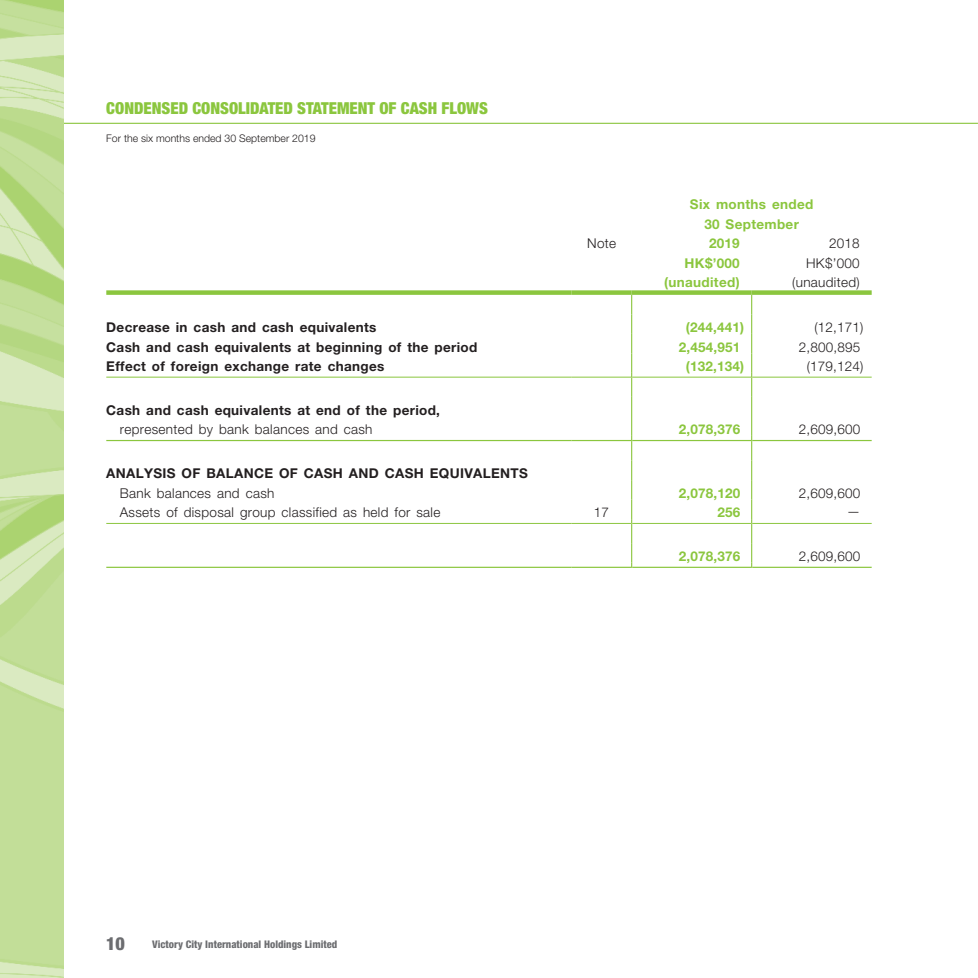
<style>
.page{position:relative;width:978px;height:978px;background:#fff}
.page>*{position:absolute;margin:0;border:0;box-sizing:border-box;transform-origin:0 0}
.t1{font:900 condensed 18px "Helvetica Neue LT Std";color:#6c6d70}
.t2{font:900 condensed 16.5px "Helvetica Neue LT Std";color:#8bc63e}
._01_Body_Text{font:700 13.5px/19.5px "Helvetica Neue LT Std";letter-spacing:.025em;color:#231f20}
._01_Body_Text-2{font:300 13.5px "Helvetica Neue LT Std";letter-spacing:.025em;color:#231f20}
._01_Body_Text-3{font:700 13.5px/19.5px "Helvetica Neue LT Std";letter-spacing:.015em;color:#8bc63e;text-align:center}
.t3{font:800 condensed 10.5px "Helvetica Neue LT Std";color:#6c6d70}
.t4{font:300 10.5px "Helvetica Neue LT Std";color:#231f20}
.s1{font-weight:300}
</style>
<div class="page">
<hr style="left:0;top:123px;width:978px;height:1px;background:#8bc63e">
<img style="left:0;top:0;width:64px;height:978px">
<svg style="left:631px;top:295px;width:1px;height:102px"></svg>
<svg style="left:751px;top:295px;width:1px;height:102px"></svg>
<hr style="left:631px;top:397px;width:1px;height:39px;background:#8bc63e">
<hr style="left:751px;top:397px;width:1px;height:39px;background:#8bc63e">
<svg style="left:631px;top:436px;width:1px;height:132px"></svg>
<svg style="left:751px;top:436px;width:1px;height:132px"></svg>
<div style="left:106px;top:290px;width:466px;height:5px;background:#8bc63e"></div>
<div style="left:572px;top:290px;width:60px;height:5px;background:#8bc63e"></div>
<div style="left:632px;top:290px;width:120px;height:5px;background:#8bc63e"></div>
<div style="left:752px;top:290px;width:120px;height:5px;background:#8bc63e"></div>
<hr style="left:106px;top:377px;width:466px;height:1px;background:#8bc63e">
<hr style="left:572px;top:377px;width:59px;height:1px;background:#8bc63e">
<hr style="left:632px;top:377px;width:119px;height:1px;background:#8bc63e">
<hr style="left:752px;top:377px;width:120px;height:1px;background:#8bc63e">
<hr style="left:106px;top:440px;width:466px;height:1px;background:#8bc63e">
<hr style="left:572px;top:440px;width:59px;height:1px;background:#8bc63e">
<hr style="left:632px;top:440px;width:119px;height:1px;background:#8bc63e">
<hr style="left:752px;top:440px;width:120px;height:1px;background:#8bc63e">
<hr style="left:106px;top:523px;width:466px;height:1px;background:#8bc63e">
<hr style="left:572px;top:523px;width:59px;height:1px;background:#8bc63e">
<hr style="left:632px;top:523px;width:119px;height:1px;background:#8bc63e">
<hr style="left:752px;top:523px;width:120px;height:1px;background:#8bc63e">
<hr style="left:106px;top:567px;width:466px;height:1px;background:#8bc63e">
<hr style="left:572px;top:567px;width:59px;height:1px;background:#8bc63e">
<hr style="left:632px;top:567px;width:119px;height:1px;background:#8bc63e">
<hr style="left:752px;top:567px;width:120px;height:1px;background:#8bc63e">
<p class="t2" style="left:106px;top:98px;width:383px">CONDENSED CONSOLIDATED STATEMENT OF CASH FLOWS</p>
<p class="t4" style="left:106px;top:132px;width:211px">For the six months ended 30 September 2019</p>
<p class="_01_Body_Text-3" style="left:690px;top:194px;width:125px">Six months ended<br>30 September</p>
<p class="_01_Body_Text-2" style="left:587px;top:235px;width:30px">Note</p>
<p class="_01_Body_Text-3" style="left:709px;top:233px;width:32px">2019</p>
<p class="_01_Body_Text-2" style="left:829px;top:235px;width:32px">2018</p>
<p class="_01_Body_Text-3" style="left:685px;top:253px;width:57px">HK$’000</p>
<p class="_01_Body_Text-2" style="left:806px;top:255px;width:55px">HK$’000</p>
<p class="_01_Body_Text-3" style="left:664px;top:272px;width:77px">(unaudited)</p>
<p class="_01_Body_Text-2" style="left:792px;top:274px;width:69px">(unaudited)</p>
<p class="_01_Body_Text" style="left:106px;top:317px;width:272px">Decrease in cash and cash equivalents</p>
<p class="_01_Body_Text-3" style="left:686px;top:317px;width:60px">(244,441)</p>
<p class="_01_Body_Text-2" style="left:814px;top:319px;width:51px">(12,171)</p>
<p class="_01_Body_Text" style="left:106px;top:337px;width:373px">Cash and cash equivalents at beginning of the period</p>
<p class="_01_Body_Text-3" style="left:679px;top:337px;width:63px">2,454,951</p>
<p class="_01_Body_Text-2" style="left:799px;top:339px;width:63px">2,800,895</p>
<p class="_01_Body_Text" style="left:106px;top:356px;width:280px">Effect of foreign exchange rate changes</p>
<p class="_01_Body_Text-3" style="left:686px;top:356px;width:60px">(132,134)</p>
<p class="_01_Body_Text-2" style="left:807px;top:358px;width:58px">(179,124)</p>
<p class="_01_Body_Text" style="left:120px;top:400px;width:322px;text-indent:-14px">Cash and cash equivalents at end of the period, <span class="s1">represented by bank balances and cash</span></p>
<p class="_01_Body_Text-3" style="left:679px;top:419px;width:63px">2,078,376</p>
<p class="_01_Body_Text-2" style="left:799px;top:421px;width:63px">2,609,600</p>
<p class="_01_Body_Text" style="left:106px;top:464px;width:423px">ANALYSIS OF BALANCE OF CASH AND CASH EQUIVALENTS</p>
<p class="_01_Body_Text-2" style="left:120px;top:485px;width:156px">Bank balances and cash</p>
<p class="_01_Body_Text-3" style="left:679px;top:483px;width:63px">2,078,120</p>
<p class="_01_Body_Text-2" style="left:799px;top:485px;width:63px">2,609,600</p>
<p class="_01_Body_Text-2" style="left:120px;top:504px;width:322px">Assets of disposal group classified as held for sale</p>
<p class="_01_Body_Text-2" style="left:594px;top:504px;width:17px">17</p>
<p class="_01_Body_Text-3" style="left:717px;top:503px;width:24px">256</p>
<p class="_01_Body_Text-2" style="left:847px;top:503px;width:15px">—</p>
<p class="_01_Body_Text-3" style="left:679px;top:546px;width:63px">2,078,376</p>
<p class="_01_Body_Text-2" style="left:799px;top:548px;width:63px">2,609,600</p>
<p class="t1" style="left:106px;top:933px;width:20px">10</p>
<p class="t3" style="left:152px;top:938px;width:187px">Victory City International Holdings Limited</p>
</div>
